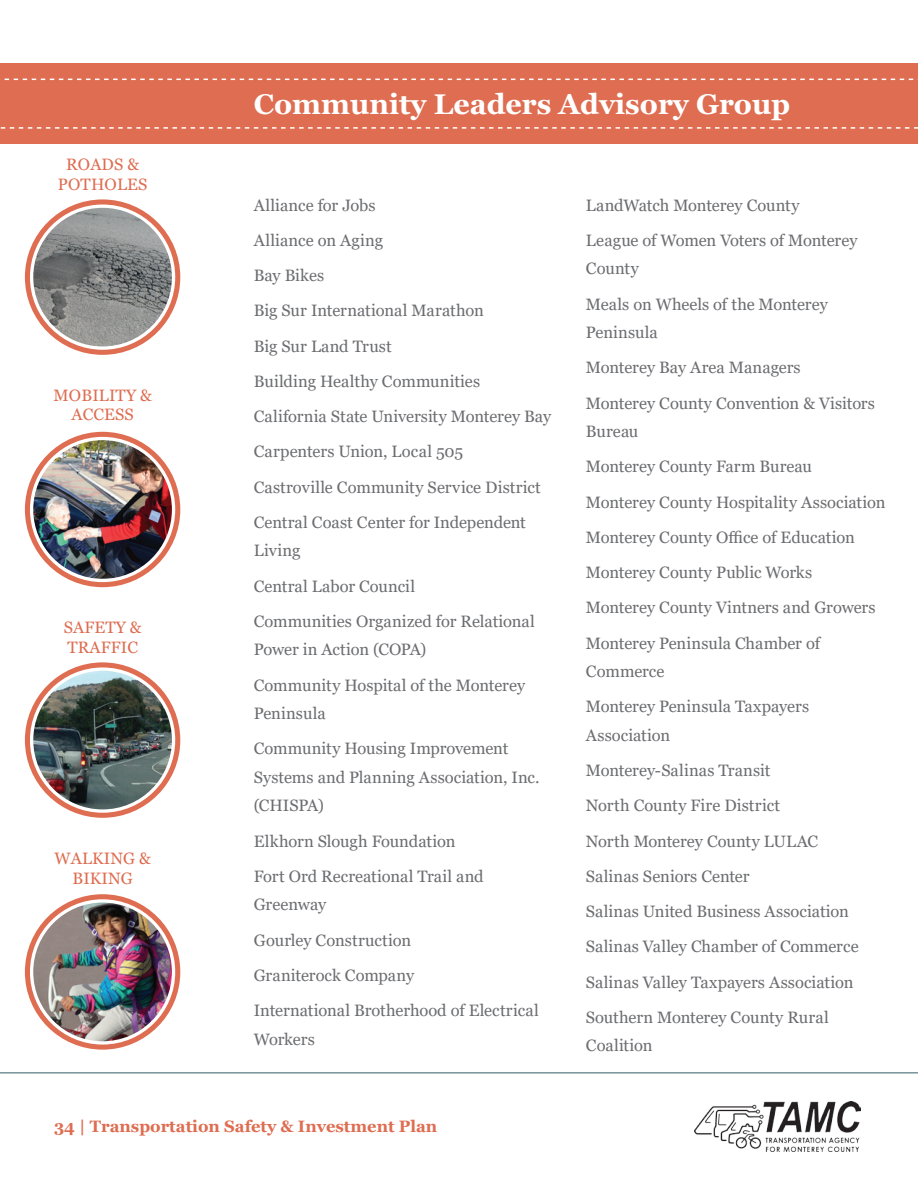
<style>
.page{position:relative;width:918px;height:1188px;background:#fff}
.page>*{position:absolute;margin:0;border:0;box-sizing:border-box;transform-origin:0 0}
.Headline_1{font:700 28.5px "Georgia";color:#fff}
.Body_Copy{font:16.5px/28.5px "Georgia";color:#6c6d70}
.t1{font:16.5px/19.8px "Georgia";letter-spacing:.01em;color:#de6d51;text-align:center}
.Subheading{font:700 16.5px "Georgia";color:#de6d51}
</style>
<div class="page">
<img style="left:694px;top:1101px;width:167px;height:51px">
<div style="left:0;top:64px;width:918px;height:80px;background:#de6d51"></div>
<svg style="left:0;top:127px;width:918px;height:2px"></svg>
<svg style="left:4px;top:79px;width:914px;height:1px"></svg>
<hr style="left:0;top:1072px;width:918px;height:2px;background:#769498">
<svg style="left:23px;top:198px;width:159px;height:158px;fill:#de6d51"></svg>
<div style="left:22px;top:196px;width:162px;height:162px;border:3px solid #fff;border-radius:50%"></div>
<img style="left:32px;top:206px;width:142px;height:142px;border-radius:71px">
<div style="left:30px;top:205px;width:145px;height:145px;border:3px solid #fff;border-radius:50%"></div>
<svg style="left:23px;top:430px;width:159px;height:159px"></svg>
<div style="left:22px;top:429px;width:162px;height:162px;border:3px solid #fff;border-radius:50%"></div>
<img style="left:32px;top:439px;width:142px;height:140px">
<div style="left:30px;top:437px;width:145px;height:145px;border:3px solid #fff;border-radius:50%"></div>
<svg style="left:23px;top:893px;width:159px;height:158px;fill:#de6d51"></svg>
<div style="left:22px;top:891px;width:162px;height:162px;border:3px solid #fff;border-radius:50%"></div>
<img style="left:32px;top:901px;width:142px;height:142px;border-radius:71px">
<div style="left:30px;top:899px;width:145px;height:146px;border:3px solid #fff;border-radius:50%"></div>
<svg style="left:23px;top:661px;width:159px;height:158px;fill:#de6d51"></svg>
<div style="left:22px;top:659px;width:162px;height:162px;border:3px solid #fff;border-radius:50%"></div>
<img style="left:32px;top:669px;width:142px;height:142px;border-radius:71px">
<div style="left:30px;top:667px;width:145px;height:146px;border:3px solid #fff;border-radius:50%"></div>
<p class="t1" style="left:58px;top:155px;width:91px">ROADS &amp;<br>POTHOLES</p>
<p class="t1" style="left:53px;top:385px;width:100px">MOBILITY &amp;</p>
<p class="t1" style="left:72px;top:405px;width:64px">ACCESS</p>
<p class="t1" style="left:64px;top:618px;width:79px;text-align:left">SAFETY &amp;<br>TRAFFIC</p>
<p class="t1" style="left:55px;top:849px;width:98px">WALKING &amp;</p>
<p class="t1" style="left:72px;top:869px;width:62px">BIKING</p>
<p class="Headline_1" style="left:254px;top:86px;width:538px">Community Leaders Advisory Group</p>
<p class="Body_Copy" style="left:254px;top:191px;width:123px">Alliance for Jobs</p>
<p class="Body_Copy" style="left:254px;top:226px;width:131px">Alliance on Aging</p>
<p class="Body_Copy" style="left:254px;top:262px;width:72px">Bay Bikes</p>
<p class="Body_Copy" style="left:254px;top:297px;width:232px">Big Sur International Marathon</p>
<p class="Body_Copy" style="left:254px;top:332px;width:140px">Big Sur Land Trust</p>
<p class="Body_Copy" style="left:254px;top:367px;width:228px">Building Healthy Communities</p>
<p class="Body_Copy" style="left:254px;top:403px;width:299px">California State University Monterey Bay</p>
<p class="Body_Copy" style="left:254px;top:438px;width:211px">Carpenters Union, Local 505</p>
<p class="Body_Copy" style="left:254px;top:473px;width:289px">Castroville Community Service District</p>
<p class="Body_Copy" style="left:254px;top:508px;width:274px">Central Coast Center for Independent<br>Living</p>
<p class="Body_Copy" style="left:254px;top:572px;width:163px">Central Labor Council</p>
<p class="Body_Copy" style="left:254px;top:607px;width:283px">Communities Organized for Relational<br>Power in Action (COPA)</p>
<p class="Body_Copy" style="left:254px;top:671px;width:273px">Community Hospital of the Monterey<br>Peninsula</p>
<p class="Body_Copy" style="left:254px;top:735px;width:287px">Community Housing Improvement<br>Systems and Planning Association, Inc. (CHISPA)</p>
<p class="Body_Copy" style="left:254px;top:827px;width:203px">Elkhorn Slough Foundation</p>
<p class="Body_Copy" style="left:254px;top:862px;width:231px">Fort Ord Recreational Trail and<br>Greenway</p>
<p class="Body_Copy" style="left:254px;top:926px;width:159px">Gourley Construction</p>
<p class="Body_Copy" style="left:254px;top:961px;width:162px">Graniterock Company</p>
<p class="Body_Copy" style="left:254px;top:997px;width:287px">International Brotherhood of Electrical<br>Workers</p>
<p class="Body_Copy" style="left:586px;top:191px;width:215px">LandWatch Monterey County</p>
<p class="Body_Copy" style="left:586px;top:226px;width:273px">League of Women Voters of Monterey<br>County</p>
<p class="Body_Copy" style="left:586px;top:290px;width:244px">Meals on Wheels of the Monterey<br>Peninsula</p>
<p class="Body_Copy" style="left:586px;top:354px;width:216px">Monterey Bay Area Managers</p>
<p class="Body_Copy" style="left:586px;top:389px;width:291px">Monterey County Convention &amp; Visitors<br>Bureau</p>
<p class="Body_Copy" style="left:586px;top:453px;width:228px">Monterey County Farm Bureau</p>
<p class="Body_Copy" style="left:586px;top:488px;width:301px">Monterey County Hospitality Association</p>
<p class="Body_Copy" style="left:586px;top:523px;width:270px">Monterey County Office of Education</p>
<p class="Body_Copy" style="left:586px;top:559px;width:228px">Monterey County Public Works</p>
<p class="Body_Copy" style="left:586px;top:594px;width:291px">Monterey County Vintners and Growers</p>
<p class="Body_Copy" style="left:586px;top:629px;width:236px">Monterey Peninsula Chamber of<br>Commerce</p>
<p class="Body_Copy" style="left:586px;top:693px;width:225px">Monterey Peninsula Taxpayers<br>Association</p>
<p class="Body_Copy" style="left:586px;top:757px;width:186px">Monterey-Salinas Transit</p>
<p class="Body_Copy" style="left:586px;top:792px;width:196px">North County Fire District</p>
<p class="Body_Copy" style="left:586px;top:827px;width:234px">North Monterey County LULAC</p>
<p class="Body_Copy" style="left:586px;top:862px;width:165px">Salinas Seniors Center</p>
<p class="Body_Copy" style="left:586px;top:898px;width:265px">Salinas United Business Association</p>
<p class="Body_Copy" style="left:586px;top:933px;width:274px">Salinas Valley Chamber of Commerce</p>
<p class="Body_Copy" style="left:586px;top:968px;width:269px">Salinas Valley Taxpayers Association</p>
<p class="Body_Copy" style="left:586px;top:1003px;width:244px">Southern Monterey County Rural<br>Coalition</p>
<p class="Subheading" style="left:54px;top:1116px;width:385px">34 | Transportation Safety &amp; Investment Plan</p>
</div>
